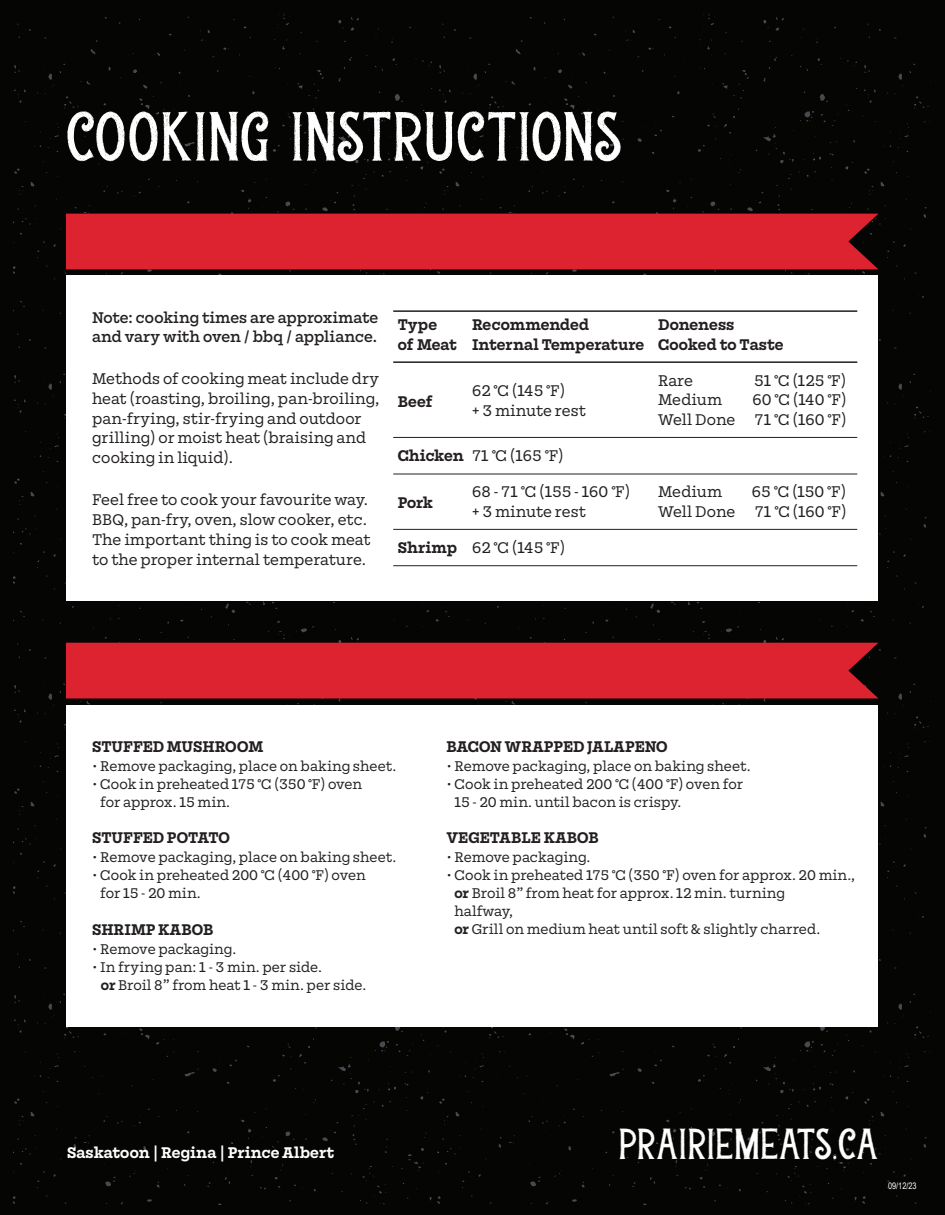
<style>
.page{position:relative;width:945px;height:1215px;background:#050504}
.page>*{position:absolute;margin:0;border:0;box-sizing:border-box;transform-origin:0 0}
.t1{font:60px "Chalky Letters Heading";letter-spacing:.02em;color:#fff}
.t2{font:37.5px "Chalky Letters Heading";letter-spacing:.02em;color:#fff}
.t3{font:16.5px/19.8px "Mortise";color:#231f20}
.t4{font:700 16.5px/19.8px "Mortise";color:#231f20}
.t5{font:500 16.5px/19.8px "Mortise";color:#231f20}
.t6{font:700 16.5px "Mortise";color:#fff}
.t7{font:15px/18px "Mortise";color:#231f20}
.t8{font:9px "Arial Narrow";color:#fff}
.s1{font-weight:700}
</style>
<div class="page">
<div style="left:66px;top:276px;width:811px;height:325px;background:#fff"></div>
<div style="left:66px;top:214px;width:812px;height:55px;background:#dc232f"></div>
<div style="left:66px;top:705px;width:811px;height:321px;background:#fff"></div>
<div style="left:66px;top:643px;width:812px;height:55px;background:#dc232f"></div>
<hr style="left:393px;top:361px;width:464px;height:2px;background:#231f20">
<hr style="left:393px;top:310px;width:464px;height:2px;background:#231f20">
<hr style="left:393px;top:437px;width:464px;height:1px;background:#231f20">
<hr style="left:393px;top:474px;width:464px;height:1px;background:#231f20">
<hr style="left:393px;top:529px;width:464px;height:1px;background:#231f20">
<hr style="left:393px;top:565px;width:464px;height:1px;background:#231f20">
<h1 class="t1" style="left:66px;top:101px;width:557px">COOKING INSTRUCTIONS</h1>
<p class="t5" style="left:92px;top:308px;width:288px">Note: cooking times are approximate and vary with oven / bbq / appliance.</p>
<p class="t3" style="left:92px;top:369px;width:289px">Methods of cooking meat include dry heat (roasting, broiling, pan-broiling, pan-frying, stir-frying and outdoor grilling) or moist heat (braising and cooking in liquid).</p>
<p class="t3" style="left:92px;top:490px;width:280px">Feel free to cook your favourite way.<br>BBQ, pan-fry, oven, slow cooker, etc.<br>The important thing is to cook meat to the proper internal temperature.</p>
<p class="t4" style="left:398px;top:316px;width:61px">Type<br>of Meat</p>
<p class="t4" style="left:472px;top:316px;width:174px">Recommended<br>Internal Temperature</p>
<p class="t4" style="left:658px;top:316px;width:127px">Doneness<br>Cooked to Taste</p>
<p class="t4" style="left:398px;top:392px;width:36px">Beef</p>
<p class="t3" style="left:472px;top:381px;width:115px">62 °C (145 °F)<br>+ 3 minute rest</p>
<p class="t3" style="left:398px;top:446px;width:167px"><span class="s1">Chicken</span> 71 °C (165 °F)</p>
<p class="t3" style="left:658px;top:371px;width:36px">Rare</p>
<p class="t3" style="left:754px;top:371px;width:94px">51 °C (125 °F)</p>
<p class="t3" style="left:658px;top:390px;width:66px">Medium</p>
<p class="t3" style="left:658px;top:390px;width:190px;text-align:right">60 °C (140 °F)<br>Well Done 71 °C (160 °F)</p>
<p class="t4" style="left:398px;top:493px;width:37px">Pork</p>
<p class="t3" style="left:472px;top:482px;width:160px">68 - 71 °C (155 - 160 °F) + 3 minute rest</p>
<p class="t3" style="left:658px;top:482px;width:66px">Medium</p>
<p class="t3" style="left:658px;top:482px;width:190px;text-align:right">65 °C (150 °F)<br>Well Done 71 °C (160 °F)</p>
<p class="t3" style="left:398px;top:538px;width:169px"><span class="s1">Shrimp</span> 62 °C (145 °F)</p>
<p class="t4" style="left:92px;top:737px;width:173px">STUFFED MUSHROOM</p>
<p class="t7" style="left:92px;top:757px;width:306px">• Remove packaging, place on baking sheet.</p>
<p class="t7" style="left:100px;top:775px;width:264px;text-indent:-8px">• Cook in preheated 175 °C (350 °F) oven for approx. 15 min.</p>
<p class="t4" style="left:92px;top:828px;width:139px">STUFFED POTATO</p>
<p class="t7" style="left:92px;top:849px;width:306px">• Remove packaging, place on baking sheet.</p>
<p class="t7" style="left:100px;top:867px;width:267px;text-indent:-8px">• Cook in preheated 200 °C (400 °F) oven for 15 - 20 min.</p>
<p class="t4" style="left:92px;top:920px;width:123px">SHRIMP KABOB</p>
<p class="t7" style="left:92px;top:940px;width:146px">• Remove packaging.</p>
<p class="t7" style="left:101px;top:958px;width:267px;text-indent:-9px">• In frying pan: 1 - 3 min. per side.<br><span class="s1">or</span> Broil 8” from heat 1 - 3 min. per side.</p>
<p class="t4" style="left:446px;top:737px;width:223px">BACON WRAPPED JALAPENO</p>
<p class="t7" style="left:446px;top:757px;width:306px">• Remove packaging, place on baking sheet.</p>
<p class="t7" style="left:454px;top:775px;width:290px;text-indent:-8px">• Cook in preheated 200 °C (400 °F) oven for<br>15 - 20 min. until bacon is crispy.</p>
<p class="t4" style="left:446px;top:828px;width:154px">VEGETABLE KABOB</p>
<p class="t7" style="left:446px;top:849px;width:146px">• Remove packaging.</p>
<p class="t7" style="left:454px;top:867px;width:402px;text-indent:-8px">• Cook in preheated 175 °C (350 °F) oven for approx. 20 min., <span class="s1">or</span> Broil 8” from heat for approx. 12 min. turning<br>halfway,<br><span class="s1">or</span> Grill on medium heat until soft &amp; slightly charred.</p>
<p class="t6" style="left:67px;top:1144px;width:269px">Saskatoon | Regina | Prince Albert</p>
<h2 class="t2" style="left:619px;top:1122px;width:261px">PRAIRIEMEATS.CA</h2>
<p class="t8" style="left:888px;top:1180px;width:30px">09/12/23</p>
</div>
